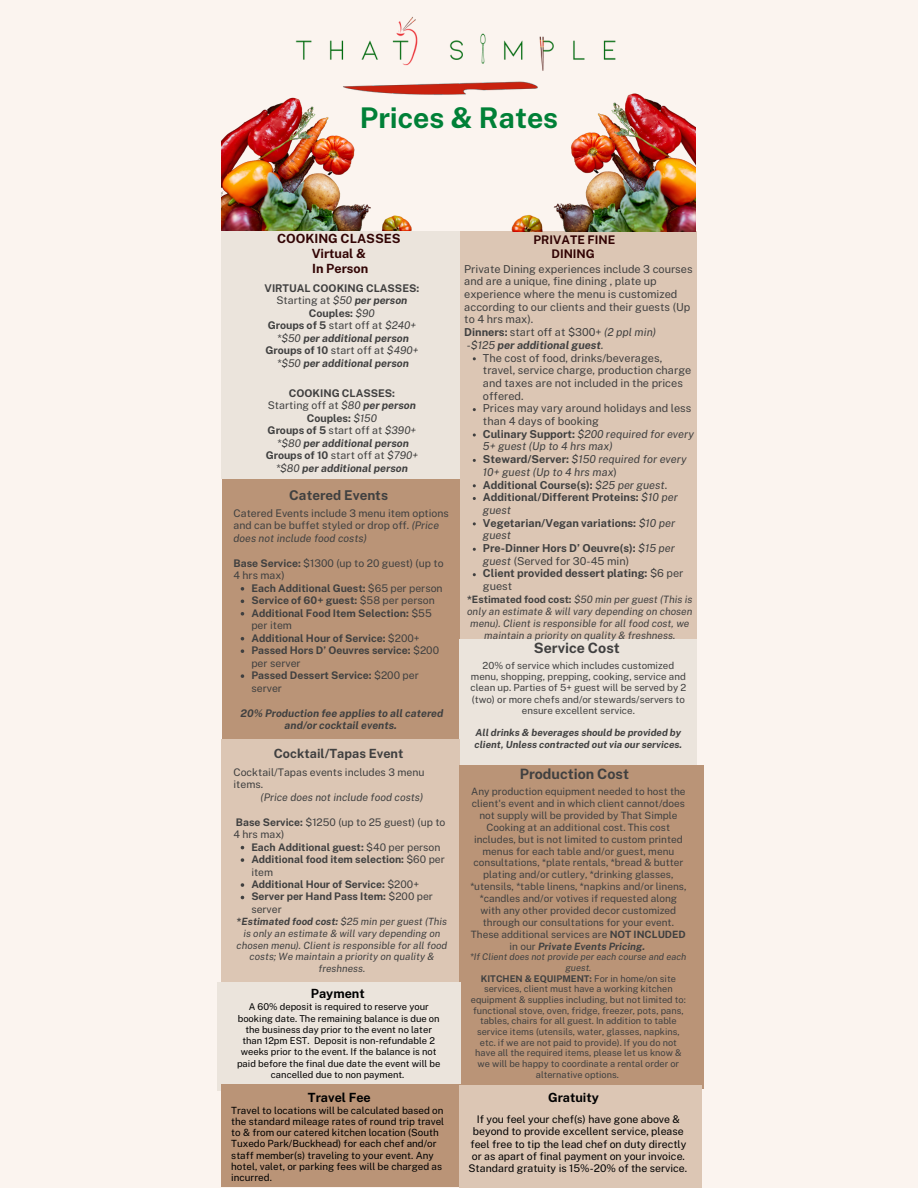
<style>
.page{position:relative;width:918px;height:1188px;background:#fbf4ef}
.page>*{position:absolute;margin:0;border:0;box-sizing:border-box;transform-origin:0 0}
.t1{font:700 28.5px "Public Sans";color:#008037}
.t2{font:700 14.25px "Public Sans";color:#404040}
.t3{font:700 13.5px "Public Sans";color:#404040}
.t4{font:700 12.6px/14.9px "Public Sans";color:#320404;text-align:center}
.t5{font:700 12.6px "Public Sans";color:#000}
.t6{font:700 12.6px "Public Sans";color:#404040}
.t7{font:700 11.85px/14.2px "Public Sans";color:#320404;text-align:center}
.t8{font:10.95px/12.8px "Public Sans";color:#404040}
.t9{font:700 10.65px/12.5px "Public Sans";color:#404040;text-align:center}
.t10{font:italic 700 10.65px/12.5px "Public Sans";color:#404040;text-align:center}
.t11{font:700 10.5px/12.5px "Public Sans";color:#404040}
.t12{font:10.5px/12.5px "Public Sans";color:#404040}
.t13{font:10.5px/12.3px "Public Sans";color:#000;text-align:center}
.t14{font:italic 700 10.5px/12.5px "Public Sans";color:#404040;text-align:center}
.t15{font:italic 10.5px "Public Sans";color:#404040}
.t16{font:italic 10.2px/12.1px "Public Sans";color:#404040;text-align:center}
.t17{font:10.05px/11.9px "Public Sans";color:#404040;text-align:center}
.t18{font:italic 10.05px/11.9px "Public Sans";color:#404040;text-align:center}
.t19{font:9.9px/11.2px "Public Sans";color:#000}
.t20{font:9.75px/11.2px "Public Sans";color:#404040;text-align:center}
.t21{font:italic 700 9.75px/11.2px "Public Sans";color:#404040}
.t22{font:9.45px/11.2px "Public Sans";color:#000;text-align:center}
.t23{font:9.15px/10.6px "Public Sans";color:#404040;text-align:center}
.s1{font-weight:400}
.s2{font-weight:400;font-style:italic}
.s3{font-style:italic}
.s4{font-style:normal}
.s5{font-weight:400;font-style:normal}
.s6{font-weight:700}
.s7{font-weight:700;font-style:italic}
.s8{font-weight:700;font-style:normal}
</style>
<div class="page">
<div style="left:221px;top:231px;width:240px;height:248px;background:#ebe4dc"></div>
<div style="left:460px;top:231px;width:237px;height:408px;background:#dcc6b4"></div>
<div style="left:222px;top:480px;width:238px;height:260px;background:#ba9477"></div>
<div style="left:459px;top:639px;width:237px;height:127px;background:#ebe4dc"></div>
<div style="left:221px;top:740px;width:238px;height:242px;background:#dcc6b4"></div>
<div style="left:459px;top:766px;width:245px;height:323px;background:#ba9477"></div>
<img style="left:295px;top:16px;width:321px;height:79px">
<img style="left:221px;top:91px;width:192px;height:140px">
<img style="left:482px;top:85px;width:214px;height:146px">
<div style="left:218px;top:982px;width:242px;height:109px;background:#ebe4dc"></div>
<div style="left:221px;top:1085px;width:240px;height:102px;background:#ba9477"></div>
<div style="left:459px;top:1085px;width:243px;height:103px;background:#dcc6b4"></div>
<svg style="left:473px;top:433px;width:3px;height:4px"></svg>
<svg style="left:241px;top:587px;width:3px;height:4px"></svg>
<svg style="left:241px;top:612px;width:3px;height:4px"></svg>
<svg style="left:241px;top:649px;width:3px;height:4px"></svg>
<svg style="left:241px;top:674px;width:3px;height:4px"></svg>
<svg style="left:241px;top:858px;width:3px;height:4px"></svg>
<svg style="left:241px;top:883px;width:3px;height:4px"></svg>
<h1 class="t1" style="left:360px;top:101px;width:200px">Prices &amp; Rates</h1>
<p class="t4" style="left:277px;top:231px;width:125px">COOKING CLASSES<br>Virtual &amp;<br>In Person</p>
<p class="t9" style="left:265px;top:282px;width:156px">VIRTUAL COOKING CLASSES:<br><span class="s1">Starting at</span> <span class="s2">$50</span> <span class="s3">per person<br></span>Couples: <span class="s2">$90<br></span>Groups of 5 <span class="s1">start off at</span> <span class="s2">$240+ *$50</span> <span class="s3">per additional person<br></span>Groups of 10 <span class="s1">start off at</span> <span class="s2">$490+ *$50</span> <span class="s3">per additional person</span></p>
<p class="t10" style="left:266px;top:387px;width:154px"><span class="s4">COOKING CLASSES:<br></span><span class="s5">Starting off at</span> <span class="s1">$80</span> per person<br><span class="s4">Couples:</span> <span class="s1">$150<br></span><span class="s4">Groups of 5</span> <span class="s5">start off at</span> <span class="s1">$390+ *$80</span> per additional person<br><span class="s4">Groups of 10</span> <span class="s5">start off at</span> <span class="s1">$790+ *$80</span> per additional person</p>
<p class="t3" style="left:289px;top:487px;width:100px">Catered Events</p>
<p class="t12" style="left:234px;top:507px;width:217px">Catered Events include 3 menu item options and can be buffet styled or drop off. <span class="s3">(Price does not include food costs)</span></p>
<p class="t12" style="left:234px;top:557px;width:212px"><span class="s6">Base Service:</span> $1300 (up to 20 guest) (up to<br>4 hrs max)</p>
<p class="t11" style="left:251px;top:582px;width:193px">Each Additional Guest: <span class="s1">$65 per person<br></span>Service of 60+ guest: <span class="s1">$58 per person<br></span>Additional Food Item Selection: <span class="s1">$55 per item<br></span>Additional Hour of Service: <span class="s1">$200+<br></span>Passed Hors D’ Oeuvres service: <span class="s1">$200 per server<br></span>Passed Dessert Service: <span class="s1">$200 per server</span></p>
<p class="t14" style="left:241px;top:706px;width:204px">20% Production fee applies to all catered and/or cocktail events.</p>
<p class="t6" style="left:274px;top:746px;width:131px">Cocktail/Tapas Event</p>
<p class="t7" style="left:534px;top:232px;width:83px">PRIVATE FINE<br>DINING</p>
<p class="t8" style="left:464px;top:262px;width:230px">Private Dining experiences include 3 courses and are a unique, fine dining , plate up experience where the menu is customized according to our clients and their guests (Up to 4 hrs max).<br><span class="s6">Dinners:</span> start off at $300+ <span class="s3">(2 ppl min)<br>-$125</span> <span class="s7">per additional guest</span><span class="s3">.</span></p>
<p class="t8" style="left:483px;top:351px;width:212px">The cost of food, drinks/beverages, travel, service charge, production charge and taxes are not included in the prices offered.<br>Prices may vary around holidays and less than 4 days of booking<br><span class="s6">Culinary Support:</span> <span class="s3">$200 required for every<br>5+ guest (Up to 4 hrs max)<br></span><span class="s6">Steward/Server:</span> <span class="s3">$150 required for every<br>10+ guest (Up to 4 hrs max</span>)<br><span class="s6">Additional Course(s):</span> <span class="s3">$25 per guest</span>.<br><span class="s6">Additional/Different Proteins:</span> <span class="s3">$10 per guest<br></span><span class="s6">Vegetarian/Vegan variations:</span> <span class="s3">$10 per guest<br></span><span class="s6">Pre-Dinner Hors D’ Oeuvre(s):</span> <span class="s3">$15 per guest</span> (Served for 30-45 min)<br><span class="s6">Client provided dessert plating:</span> $6 per guest</p>
<p class="t16" style="left:467px;top:593px;width:227px"><span class="s8">*Estimated food cost:</span> $50 min per guest (This is only an estimate &amp; will vary depending on chosen menu). Client is responsible for all food cost, we maintain a priority on quality &amp; freshness.</p>
<h2 class="t2" style="left:534px;top:639px;width:87px">Service Cost</h2>
<p class="t20" style="left:470px;top:660px;width:217px">20% of service which includes customized menu, shopping, prepping, cooking, service and clean up. Parties of 5+ guest will be served by 2 (two) or more chefs and/or stewards/servers to ensure excellent service.</p>
<p class="t21" style="left:475px;top:727px;width:209px">All drinks &amp; beverages should be provided by client, Unless contracted out via our services.</p>
<p class="t12" style="left:234px;top:766px;width:192px">Cocktail/Tapas events includes 3 menu items.</p>
<p class="t15" style="left:261px;top:791px;width:164px">(Price does not include food costs)</p>
<p class="t12" style="left:234px;top:816px;width:213px"><span class="s6">Base Service:</span> $1250 (up to 25 guest) (up to<br>4 hrs max)</p>
<h2 class="t2" style="left:520px;top:765px;width:111px">Production Cost</h2>
<p class="t17" style="left:470px;top:786px;width:218px">Any production equipment needed to host the client's event and in which client cannot/does not supply will be provided by That Simple Cooking at an additional cost. This cost includes, but is not limited to custom printed menus for each table and/or guest, menu consultations, *plate rentals, *bread &amp; butter plating and/or cutlery, *drinking glasses, *utensils, *table linens, *napkins and/or linens, *candles and/or votives if requested along with any other provided decor customized through our consultations for your event.<br>These additional services are <span class="s6">NOT INCLUDED </span>in our <span class="s7">Private Events Pricing.</span></p>
<p class="t23" style="left:470px;top:952px;width:218px"><span class="s3">*If Client does not provide per each course and each guest.<br></span><span class="s6">KITCHEN &amp; EQUIPMENT:</span> For in home/on site services, client must have a working kitchen equipment &amp; supplies including, but not limited to: functional stove, oven, fridge, freezer, pots, pans, tables, chairs for all guest. In addition to table service items (utensils, water, glasses, napkins, etc. if we are not paid to provide). If you do not have all the required items, please let us know &amp; we will be happy to coordinate a rental order or alternative options.</p>
<p class="t11" style="left:251px;top:841px;width:195px">Each Additional guest: <span class="s1">$40 per person<br></span>Additional food item selection: <span class="s1">$60 per item<br></span>Additional Hour of Service: <span class="s1">$200+<br></span>Server per Hand Pass Item: <span class="s1">$200 per server</span></p>
<p class="t18" style="left:236px;top:915px;width:212px"><span class="s8">*</span><span class="s6">Estimated food cost:</span> $25 min per guest (This is only an estimate &amp; will vary depending on chosen menu). Client is responsible for all food costs; We maintain a priority on quality &amp; freshness.</p>
<p class="t5" style="left:311px;top:986px;width:56px">Payment</p>
<p class="t22" style="left:237px;top:1001px;width:205px">A 60% deposit is required to reserve your booking date. The remaining balance is due on the business day prior to the event no later than 12pm EST. Deposit is non-refundable 2 weeks prior to the event. If the balance is not paid before the final due date the event will be cancelled due to non payment.</p>
<p class="t5" style="left:308px;top:1090px;width:64px">Travel Fee</p>
<p class="t5" style="left:548px;top:1090px;width:52px">Gratuity</p>
<p class="t19" style="left:231px;top:1104px;width:214px">Travel to locations will be calculated based on the standard mileage rates of round trip travel to &amp; from our catered kitchen location (South Tuxedo Park/Buckhead) for each chef and/or staff member(s) traveling to your event. Any hotel, valet, or parking fees will be charged as incurred.</p>
<p class="t13" style="left:469px;top:1113px;width:220px">If you feel your chef(s) have gone above &amp; beyond to provide excellent service, please feel free to tip the lead chef on duty directly or as apart of final payment on your invoice.<br>Standard gratuity is 15%-20% of the service.</p>
</div>
